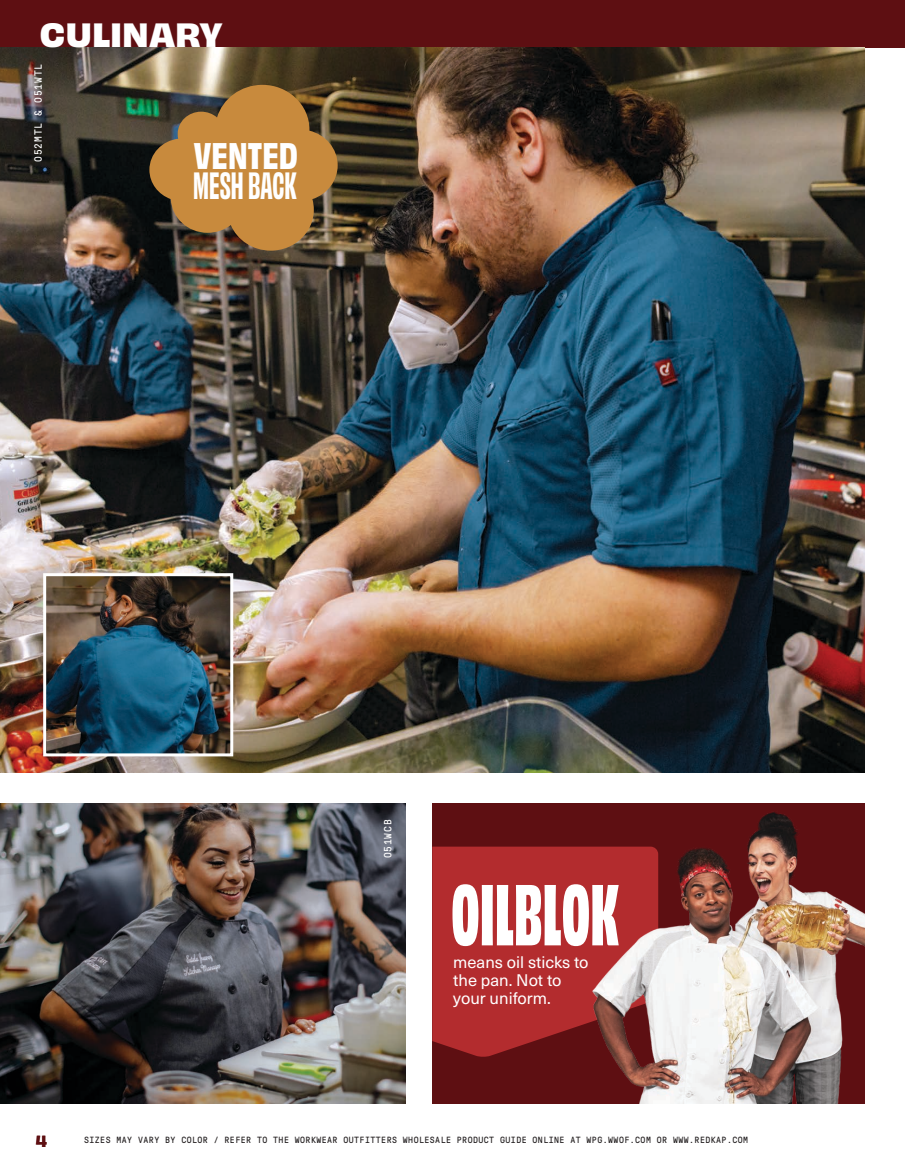
<style>
.page{position:relative;width:905px;height:1175px;background:#fff}
.page>*{position:absolute;margin:0;border:0;box-sizing:border-box;transform-origin:0 0}
.t1{font:700 condensed 35.4px "Obviously";letter-spacing:.005em;color:#fff}
.t2{font:700 34.5px "Obviously Narw";letter-spacing:.005em;color:#fff}
.t3{font:700 31.5px "Obviously";color:#fff}
.t4{font:16.5px/18px "Neue Haas Unica W1 G";color:#fff}
.t5{font:15px "Obviously Semi";color:#5e0f12}
.t6{font:10.5px "GT Pressura Mono";letter-spacing:.075em;color:#fff}
.t7{font:9px "GT Pressura Mono";letter-spacing:.05em;color:#231f20}
</style>
<div class="page">
<div style="left:0;top:0;width:904px;height:47px;background:#5e0f12"></div>
<img style="left:0;top:803px;width:405px;height:300px">
<img style="left:0;top:47px;width:864px;height:725px">
<img style="left:47px;top:577px;width:182px;height:175px">
<div style="left:43px;top:573px;width:190px;height:183px;border:3px solid #fff"></div>
<svg style="left:149px;top:85px;width:189px;height:166px;background:#9e733a"></svg>
<div style="left:432px;top:803px;width:432px;height:300px;background:#5e0f12"></div>
<svg style="left:432px;top:846px;width:149px;height:210px;background:#ac292b"></svg>
<img style="left:581px;top:812px;width:283px;height:291px">
<svg style="left:452px;top:884px;width:166px;height:62px;background:#e8bfc0"></svg>
<h3 class="t3" style="left:40px;top:10px;width:184px">CULINARY</h3>
<p class="t6" style="left:33px;top:162px;width:99px;rotate:-90deg">052MTL &amp; 051WTL</p>
<h2 class="t2" style="left:194px;top:130px;width:105px">VENTED</h2>
<h1 class="t1" style="left:193px;top:161px;width:105px">MESH BACK</h1>
<p class="t6" style="left:382px;top:858px;width:40px;rotate:-90deg">051WCB</p>
<h3 class="t4" style="left:453px;top:952px;width:137px">means oil sticks to the pan. Not to your uniform.</h3>
<h3 class="t5" style="left:35px;top:1128px;width:13px">4</h3>
<p class="t7" style="left:84px;top:1135px;width:665px">SIZES MAY VARY BY COLOR / REFER TO THE WORKWEAR OUTFITTERS WHOLESALE PRODUCT GUIDE ONLINE AT WPG.WWOF.COM OR WWW.REDKAP.COM</p>
</div>
